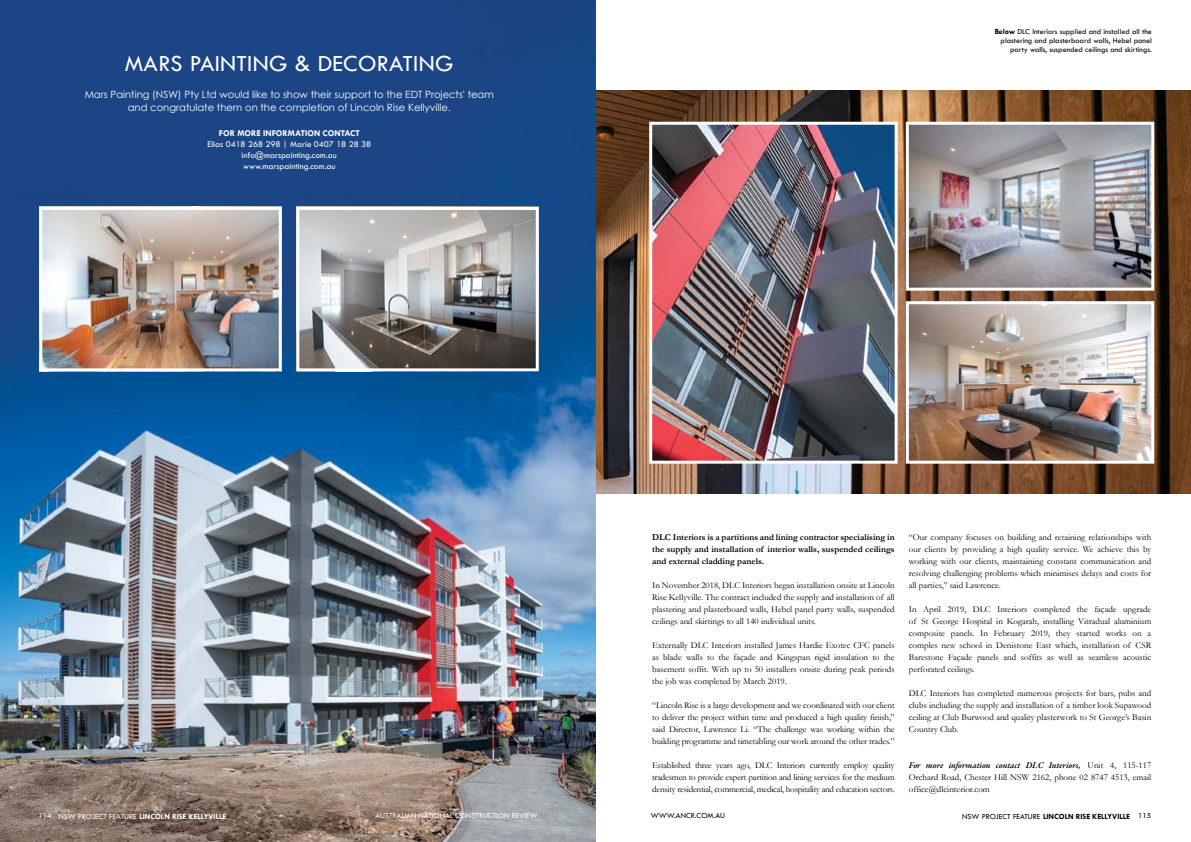
<style>
.page{position:relative;width:1191px;height:842px;background:#fff}
.page>*{position:absolute;margin:0;border:0;box-sizing:border-box;transform-origin:0 0}
.t1{font:24px "Tw Cen";letter-spacing:.01em;color:#fff}
.t2{font:10px/13px "Century Gothic";color:#fff;text-align:center}
.t3{font:9px/12px "Garamond";color:#000;text-align:justify}
.t4{font:700 9px/12px "Garamond";color:#000;text-align:justify}
.t5{font:9px/11px "Tw Cen";color:#fff;text-align:center}
.t6{font:italic 600 9px "Garamond Premr Pro";letter-spacing:-.005em;color:#000}
.t7{font:700 9px "Tw Cen";color:#fff}
.t8{font:8px/9px "Tw Cen";color:#000;text-align:right}
.t9{font:700 8px "Tw Cen";color:#000}
.t10{font:700 8px "Tw Cen";color:#fff}
.t11{font:8px "Tw Cen";color:#fff}
.s1{font-weight:700}
.s2{font-weight:400}
.s3{font-family:"Garamond";font-weight:400;font-style:normal}
</style>
<div class="page">
<img style="left:595px;top:91px;width:596px;height:402px">
<img style="left:647px;top:120px;width:252px;height:345px">
<img style="left:904px;top:300px;width:251px;height:165px">
<img style="left:904px;top:120px;width:251px;height:172px">
<img style="left:0;top:0;width:595px;height:842px">
<img style="left:43px;top:211px;width:235px;height:156px">
<div style="left:39px;top:207px;width:243px;height:164px;border:3px solid #fff"></div>
<img style="left:300px;top:211px;width:235px;height:156px">
<div style="left:296px;top:207px;width:243px;height:164px;border:3px solid #fff"></div>
<h1 class="t1" style="left:125px;top:48px;width:330px">MARS PAINTING &amp; DECORATING</h1>
<p class="t2" style="left:85px;top:88px;width:410px">Mars Painting (NSW) Pty Ltd would like to show their support to the EDT Projects' team and congratulate them on the completion of Lincoln Rise Kellyville.</p>
<p class="t7" style="left:219px;top:128px;width:142px">FOR MORE INFORMATION CONTACT</p>
<p class="t5" style="left:207px;top:139px;width:165px">Elias 0418 268 298 | Marie 0407 18 28 38 info@marspainting.com.au www.marspainting.com.au</p>
<p class="t8" style="left:994px;top:27px;width:159px"><span class="s1">Below</span> DLC Interiors supplied and installed all the plastering and plasterboard walls, Hebel panel party walls, suspended ceilings and skirtings.</p>
<p class="t10" style="left:38px;top:811px;width:190px"><span class="s2">114 NSW PROJECT FEATURE</span> LINCOLN RISE KELLYVILLE</p>
<p class="t11" style="left:375px;top:811px;width:163px">AUSTRALIAN NATIONAL CONSTRUCTION REVIEW</p>
<p class="t4" style="left:652px;top:531px;width:244px">DLC Interiors is a partitions and lining contractor specialising in the supply and installation of interior walls, suspended ceilings and external cladding panels.</p>
<p class="t3" style="left:652px;top:579px;width:244px">In November 2018, DLC Interiors began installation onsite at Lincoln Rise Kellyville. The contract included the supply and installation of all plastering and plasterboard walls, Hebel panel party walls, suspended ceilings and skirtings to all 140 individual units.</p>
<p class="t3" style="left:652px;top:639px;width:244px">Externally DLC Interiors installed James Hardie Exotec CFC panels as blade walls to the façade and Kingspan rigid insulation to the basement soffit. With up to 50 installers onsite during peak periods the job was completed by March 2019.</p>
<p class="t3" style="left:652px;top:699px;width:244px">“Lincoln Rise is a large development and we coordinated with our client to deliver the project within time and produced a high quality finish,” said Director, Lawrence Li. “The challenge was working within the building programme and timetabling our work around the other trades.”</p>
<p class="t3" style="left:652px;top:759px;width:244px">Established three years ago, DLC Interiors currently employ quality tradesmen to provide expert partition and lining services for the medium density residential, commercial, medical, hospitality and education sectors.</p>
<p class="t3" style="left:909px;top:531px;width:244px">“Our company focuses on building and retaining relationships with our clients by providing a high quality service. We achieve this by working with our clients, maintaining constant communication and resolving challenging problems which minimises delays and costs for all parties,” said Lawrence.</p>
<p class="t3" style="left:909px;top:603px;width:244px">In April 2019, DLC Interiors completed the façade upgrade of St George Hospital in Kogarah, installing Vitradual aluminium composite panels. In February 2019, they started works on a comples new school in Denistone East which, installation of CSR Barestone Façade panels and soffits as well as seamless acoustic perforated ceilings.</p>
<p class="t3" style="left:909px;top:687px;width:244px">DLC Interiors has completed numerous projects for bars, pubs and clubs including the supply and installation of a timber look Supawood ceiling at Club Burwood and quality plasterwork to St George’s Basin Country Club.</p>
<p class="t6" style="left:909px;top:760px;width:244px">For more information contact DLC Interiors, <span class="s3">Unit 4, 115-117</span></p>
<p class="t3" style="left:909px;top:771px;width:244px">Orchard Road, Chester Hill NSW 2162, phone 02 8747 4513, email office@dlcinterior.com</p>
<p class="t8" style="left:651px;top:811px;width:76px">WWW.ANCR.COM.AU</p>
<p class="t9" style="left:962px;top:811px;width:191px"><span class="s2">NSW PROJECT FEATURE</span> LINCOLN RISE KELLYVILLE <span class="s2">115</span></p>
</div>
